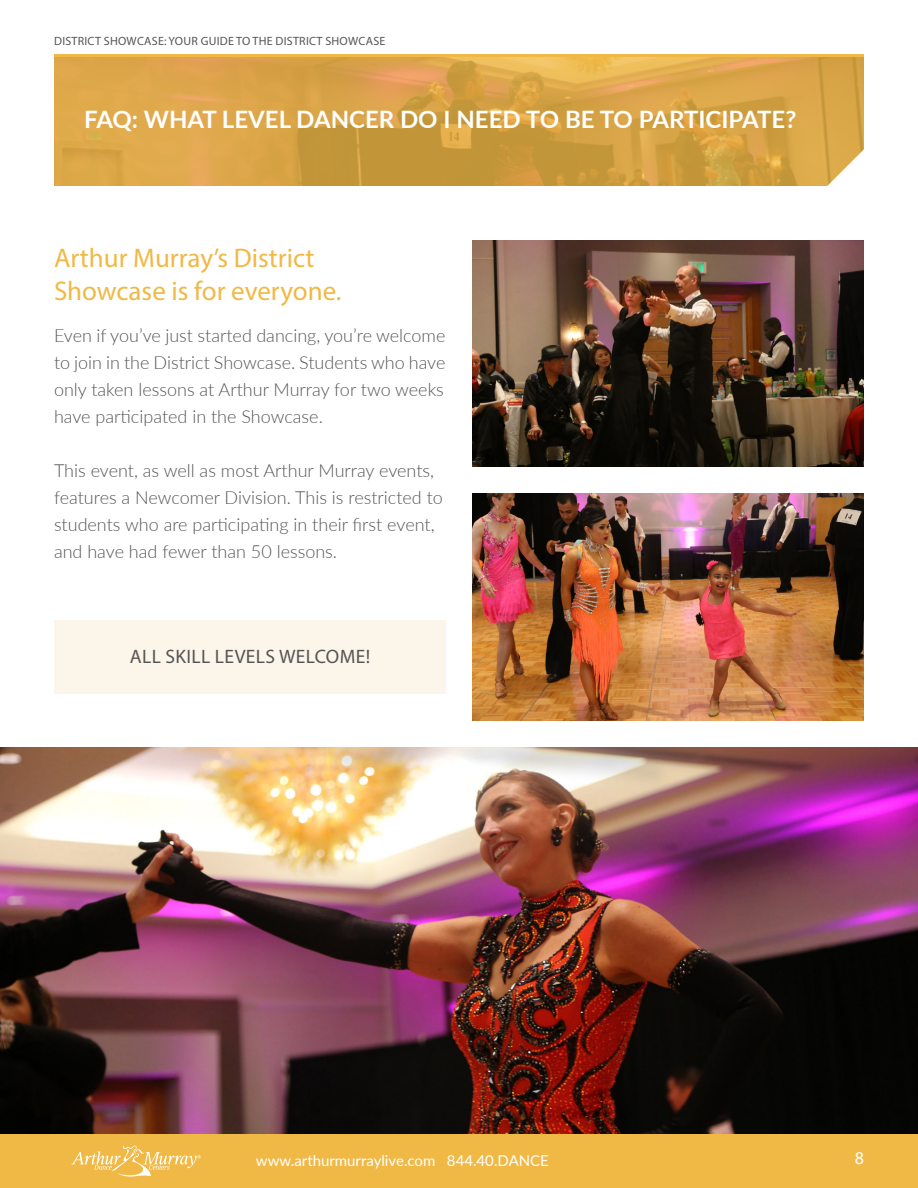
<style>
.page{position:relative;width:918px;height:1188px;background:#fff}
.page>*{position:absolute;margin:0;border:0;box-sizing:border-box;transform-origin:0 0}
.t1{font:27px/33px "Myriad Pro";color:#f0b946}
.t2{font:700 24px "Lato";color:#fff}
.t3{font:19.5px "Myriad Pro";letter-spacing:.02em;color:#545555}
.t4{font:300 18px/27px "Lato";color:#545555;text-align:justify}
.t5{font:18px "Myriad Pro";color:#fff}
.t6{font:15px "Lato";color:#fff}
.t7{font:12px "Myriad Pro";letter-spacing:.02em;color:#545555}
</style>
<div class="page">
<div style="left:0;top:1134px;width:918px;height:54px;background:#f0b946"></div>
<svg style="left:71px;top:1145px;width:130px;height:32px"></svg>
<hr style="left:54px;top:54px;width:810px;height:3px;background:#f0b946">
<svg style="left:54px;top:57px;width:810px;height:129px;background:#d6a246"></svg>
<svg style="left:806px;top:128px;width:58px;height:58px"></svg>
<img style="left:472px;top:240px;width:392px;height:227px">
<img style="left:472px;top:494px;width:392px;height:227px">
<img style="left:0;top:748px;width:918px;height:386px">
<div style="left:54px;top:620px;width:392px;height:74px;background:#fcf6ea"></div>
<p class="t7" style="left:54px;top:34px;width:333px">DISTRICT SHOWCASE: YOUR GUIDE TO THE DISTRICT SHOWCASE</p>
<p class="t2" style="left:84px;top:101px;width:714px">FAQ: WHAT LEVEL DANCER DO I NEED TO BE TO PARTICIPATE?</p>
<p class="t1" style="left:54px;top:241px;width:289px">Arthur Murray’s District<br>Showcase is for everyone.</p>
<p class="t4" style="left:54px;top:322px;width:393px">Even if you’ve just started dancing, you’re welcome to join in the District Showcase. Students who have only taken lessons at Arthur Murray for two weeks have participated in the Showcase.</p>
<p class="t4" style="left:54px;top:457px;width:390px;text-align:left">This event, as well as most Arthur Murray events, features a Newcomer Division. This is restricted to students who are participating in their first event, and have had fewer than 50 lessons.</p>
<p class="t3" style="left:130px;top:645px;width:242px">ALL SKILL LEVELS WELCOME!</p>
<p class="t6" style="left:256px;top:1150px;width:295px">www.arthurmurraylive.com 844.40.DANCE</p>
<p class="t5" style="left:855px;top:1147px;width:11px">8</p>
</div>
